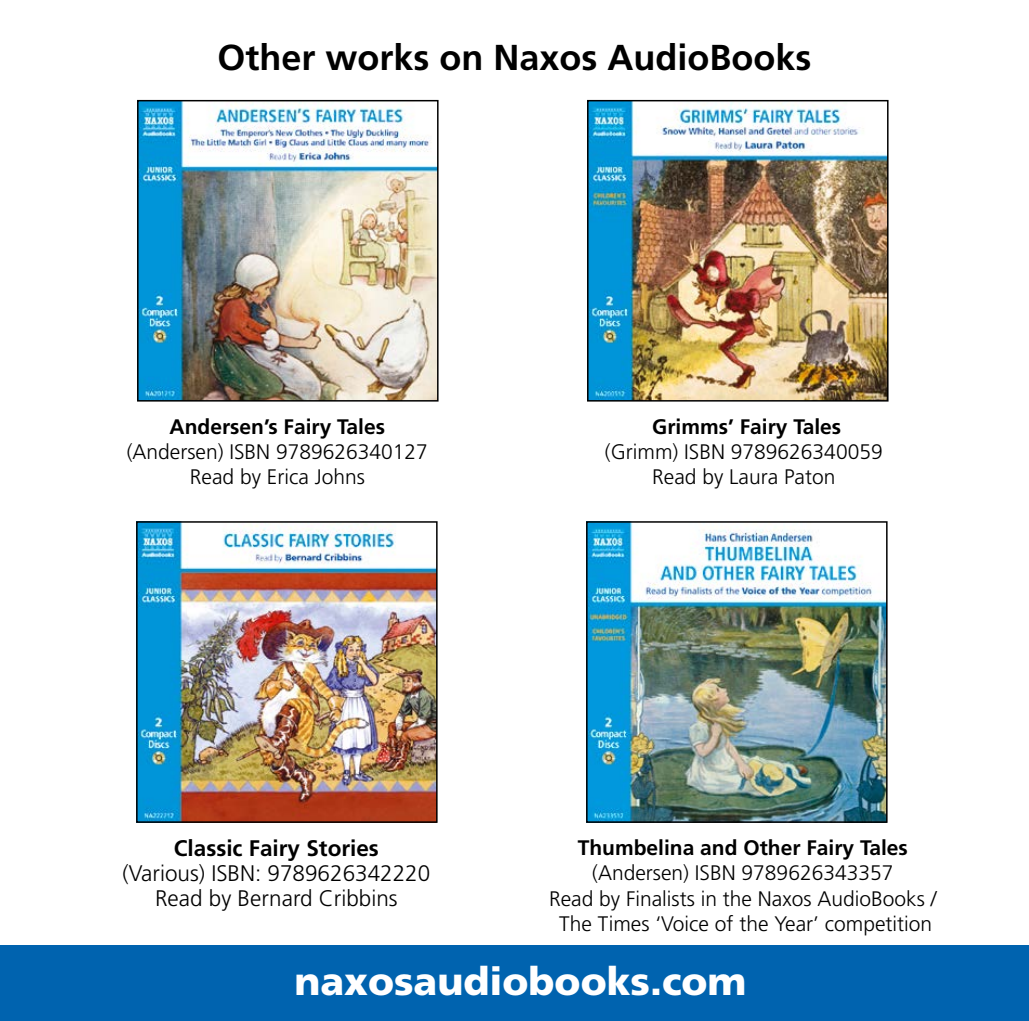
<style>
.page{position:relative;width:1029px;height:1021px;background:#fff}
.page>*{position:absolute;margin:0;border:0;box-sizing:border-box;transform-origin:0 0}
.t1{font:900 39px "Frutiger";color:#fff}
.t2{font:700 36px "Frutiger";color:#000}
.t3{font:300 22.5px/24.9px "Frutiger";color:#000;text-align:center}
.t4{font:700 22.5px "Frutiger";color:#000}
.t5{font:300 21px/25.2px "Frutiger";color:#000;text-align:center}
.t6{font:700 21px "Frutiger";color:#000}
</style>
<div class="page">
<div style="left:0;top:945px;width:1029px;height:75px;background:#0063af"></div>
<img style="left:140px;top:103px;width:296px;height:295px">
<div style="left:137px;top:100px;width:302px;height:301px;border:2px solid #000"></div>
<img style="left:590px;top:103px;width:296px;height:295px">
<div style="left:587px;top:100px;width:302px;height:301px;border:2px solid #000"></div>
<img style="left:139px;top:524px;width:296px;height:295px">
<div style="left:136px;top:521px;width:302px;height:301px;border:2px solid #000"></div>
<img style="left:589px;top:524px;width:296px;height:295px">
<div style="left:586px;top:521px;width:302px;height:301px;border:2px solid #000"></div>
<h2 class="t2" style="left:217px;top:36px;width:596px">Other works on Naxos AudioBooks</h2>
<p class="t6" style="left:170px;top:414px;width:217px">Andersen’s Fairy Tales</p>
<p class="t5" style="left:127px;top:439px;width:303px">(Andersen) ISBN 9789626340127<br>Read by Erica Johns</p>
<p class="t6" style="left:652px;top:414px;width:191px">Grimms’ Fairy Tales</p>
<p class="t5" style="left:605px;top:439px;width:279px">(Grimm) ISBN 9789626340059<br>Read by Laura Paton</p>
<p class="t4" style="left:174px;top:835px;width:207px">Classic Fairy Stories</p>
<p class="t3" style="left:123px;top:861px;width:309px">(Various) ISBN: 9789626342220<br>Read by Bernard Cribbins</p>
<p class="t6" style="left:578px;top:835px;width:332px">Thumbelina and Other Fairy Tales</p>
<p class="t5" style="left:549px;top:860px;width:389px">(Andersen) ISBN 9789626343357<br>Read by Finalists in the Naxos AudioBooks /<br>The Times ‘Voice of the Year’ competition</p>
<h1 class="t1" style="left:294px;top:957px;width:454px">naxosaudiobooks.com</h1>
</div>
